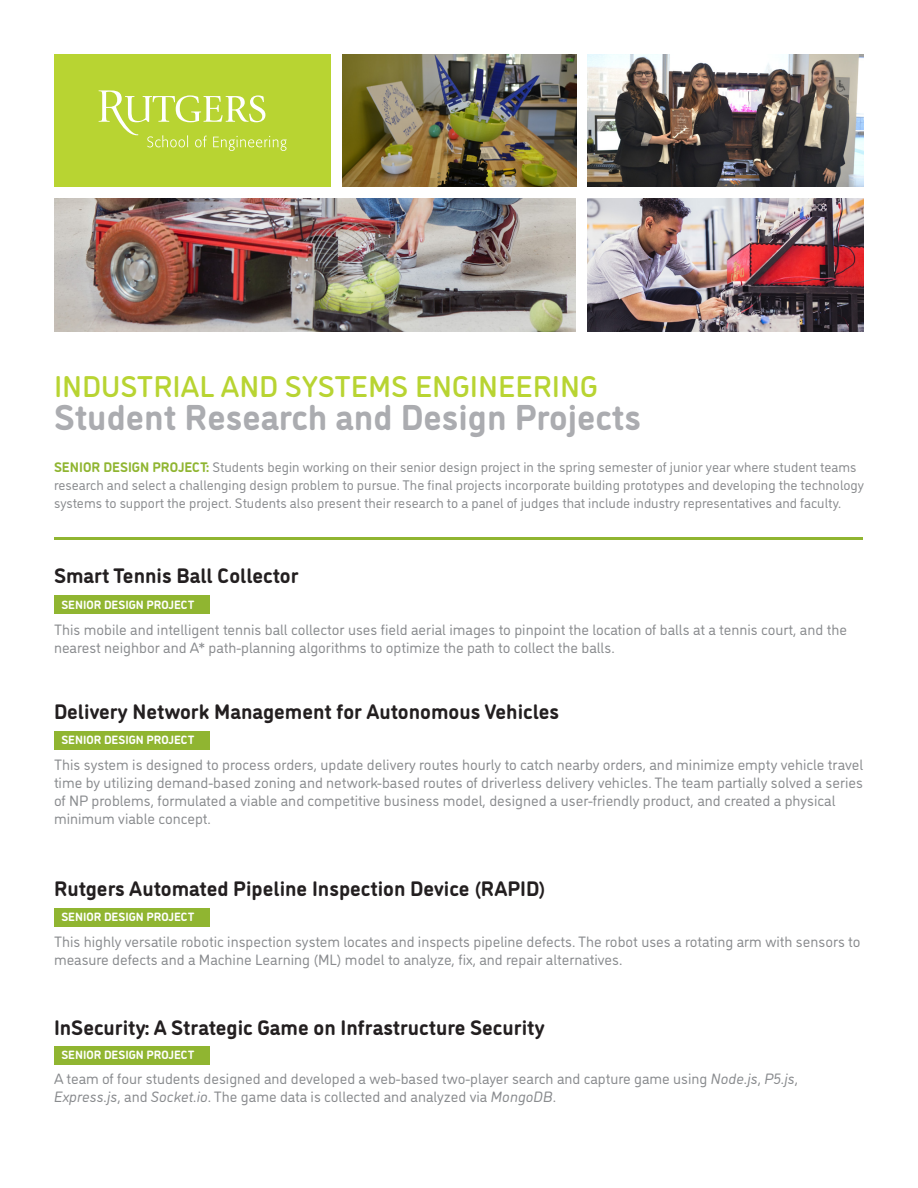
<style>
.page{position:relative;width:918px;height:1188px;background:#fff}
.page>*{position:absolute;margin:0;border:0;box-sizing:border-box;transform-origin:0 0}
.t1{font:700 36px "DI Nosaur";color:#abacb0}
.t2{font:500 30px "DI Nosaur";color:#b8d432}
.t3{font:700 21px "DI Nosaur";color:#231f20}
.t4{font:15px/18px "DI Nosaur";color:#898b8e}
.t5{font:13.8px/18px "DI Nosaur";color:#898b8e}
.t6{font:700 12px "DI Nosaur";color:#fff}
.s1{font-weight:700;color:#90b531}
.s2{font-style:italic}
</style>
<div class="page">
<div style="left:54px;top:596px;width:156px;height:18px;background:#90b531"></div>
<div style="left:54px;top:908px;width:156px;height:19px;background:#90b531"></div>
<div style="left:54px;top:731px;width:156px;height:18px;background:#90b531"></div>
<div style="left:54px;top:1046px;width:156px;height:18px;background:#90b531"></div>
<hr style="left:55px;top:538px;width:808px;height:2px;background:#90b531">
<img style="left:588px;top:54px;width:276px;height:133px">
<img style="left:342px;top:54px;width:234px;height:133px">
<img style="left:54px;top:198px;width:522px;height:133px">
<img style="left:588px;top:198px;width:276px;height:133px">
<div style="left:54px;top:54px;width:276px;height:133px;background:#b8d432"></div>
<svg style="left:99px;top:90px;width:188px;height:61px"></svg>
<p class="t2" style="left:54px;top:365px;width:545px">INDUSTRIAL AND SYSTEMS ENGINEERING</p>
<p class="t1" style="left:54px;top:390px;width:589px">Student Research and Design Projects</p>
<p class="t5" style="left:54px;top:457px;width:812px"><span class="s1">SENIOR DESIGN PROJECT:</span> Students begin working on their senior design project in the spring semester of junior year where student teams research and select a challenging design problem to pursue. The final projects incorporate building prototypes and developing the technology systems to support the project. Students also present their research to a panel of judges that include industry representatives and faculty.</p>
<p class="t3" style="left:54px;top:560px;width:246px">Smart Tennis Ball Collector</p>
<p class="t6" style="left:61px;top:596px;width:135px">SENIOR DESIGN PROJECT</p>
<p class="t4" style="left:54px;top:619px;width:795px">This mobile and intelligent tennis ball collector uses field aerial images to pinpoint the location of balls at a tennis court, and the nearest neighbor and A* path-planning algorithms to optimize the path to collect the balls.</p>
<p class="t3" style="left:54px;top:695px;width:507px">Delivery Network Management for Autonomous Vehicles</p>
<p class="t6" style="left:61px;top:731px;width:135px">SENIOR DESIGN PROJECT</p>
<p class="t4" style="left:54px;top:755px;width:811px">This system is designed to process orders, update delivery routes hourly to catch nearby orders, and minimize empty vehicle travel time by utilizing demand-based zoning and network-based routes of driverless delivery vehicles. The team partially solved a series of NP problems, formulated a viable and competitive business model, designed a user-friendly product, and created a physical minimum viable concept.</p>
<p class="t3" style="left:54px;top:873px;width:494px">Rutgers Automated Pipeline Inspection Device (RAPID)</p>
<p class="t6" style="left:61px;top:908px;width:135px">SENIOR DESIGN PROJECT</p>
<p class="t4" style="left:54px;top:932px;width:808px">This highly versatile robotic inspection system locates and inspects pipeline defects. The robot uses a rotating arm with sensors to measure defects and a Machine Learning (ML) model to analyze, fix, and repair alternatives.</p>
<p class="t3" style="left:54px;top:1011px;width:492px">InSecurity: A Strategic Game on Infrastructure Security</p>
<p class="t6" style="left:61px;top:1046px;width:135px">SENIOR DESIGN PROJECT</p>
<p class="t4" style="left:54px;top:1069px;width:746px">A team of four students designed and developed a web-based two-player search and capture game using <span class="s2">Node.js</span>, <span class="s2">P5.js</span>,</p>
<p class="t4" style="left:54px;top:1087px;width:504px"><span class="s2">Express.js</span>, and <span class="s2">Socket.io</span>. The game data is collected and analyzed via <span class="s2">MongoDB</span>.</p>
</div>
